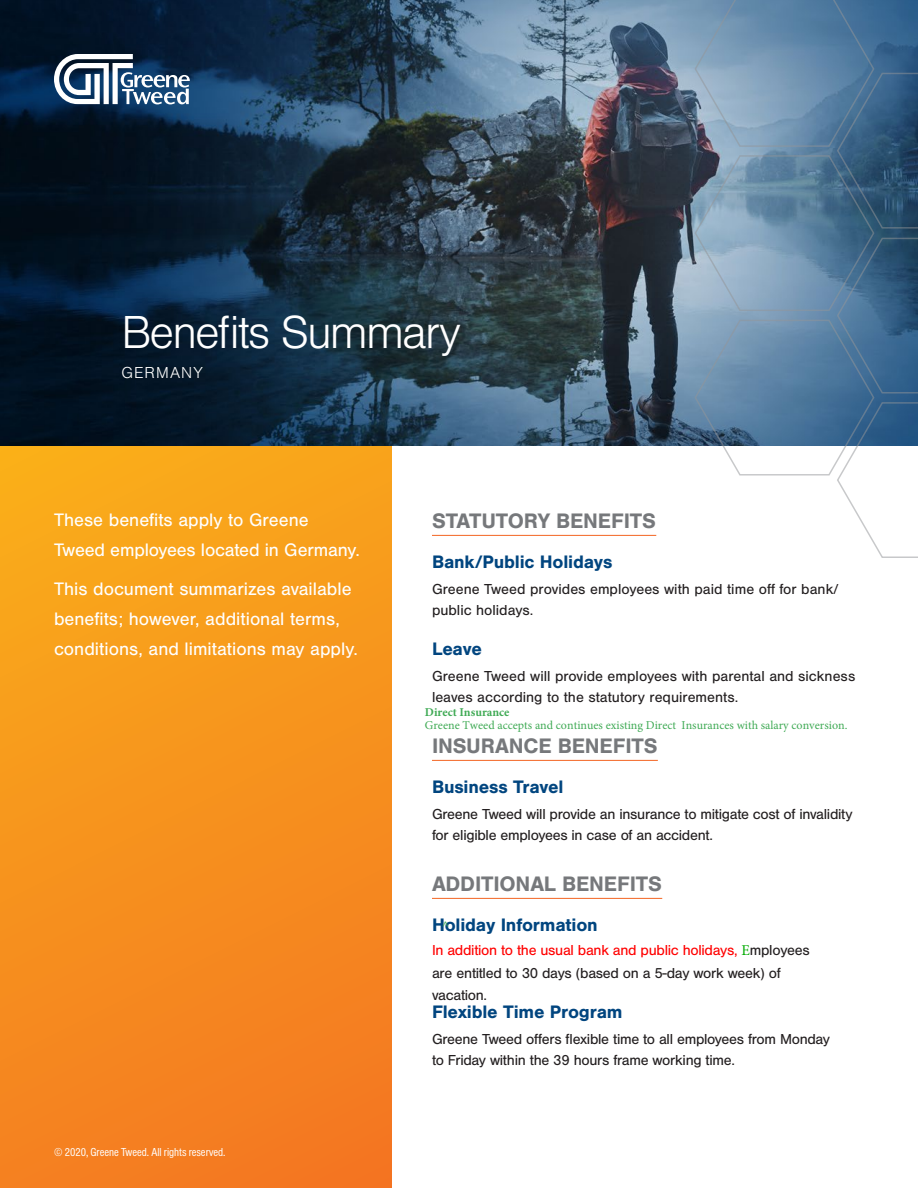
<style>
.page{position:relative;width:918px;height:1188px;background:#fff}
.page>*{position:absolute;margin:0;border:0;box-sizing:border-box;transform-origin:0 0}
.t1{font:300 48px "Nimbus San";letter-spacing:-.04em;color:#fff}
.Benefit_head{font:700 21.75px "Nimbus San";letter-spacing:-.01em;color:#76787b}
.t2{font:18.75px/30px "Nimbus San";color:#fff}
.Subheads{font:700 18.75px "Nimbus San";letter-spacing:-.01em;color:#01457f}
.body_text{font:700 18.75px "Nimbus San";letter-spacing:-.01em;color:#01457f}
.t3{font:300 16.5px "Nimbus San";letter-spacing:.06em;color:#fff}
.body_text-2{font:15px/21px "Nimbus San";letter-spacing:-.02em;color:#231f20}
.body_text-3{font:15px/21px "Nimbus San";color:#231f20}
.t4{font:12px "Minion Pro";color:#40aa55}
.Disclaimer{font:12px "Nimbus San Con";color:#fff}
.t5{font:700 12px "Minion Pro";color:#40aa55}
.s1{color:#f00}
.s2{font-family:"Minion Pro";color:#0a0}
</style>
<div class="page">
<div style="left:0;top:446px;width:392px;height:742px;background:linear-gradient(to bottom,#f9aa1a,#f47a21)"></div>
<img style="left:0;top:0;width:694px;height:446px">
<svg style="left:54px;top:54px;width:136px;height:50px"></svg>
<svg style="left:694px;top:0;width:224px;height:558px"></svg>
<hr style="left:432px;top:535px;width:224px;height:1px;background:#f36421">
<hr style="left:432px;top:760px;width:226px;height:1px;background:#f36421">
<hr style="left:432px;top:898px;width:230px;height:1px;background:#f36421">
<p class="t1" style="left:122px;top:307px;width:341px">Benefits Summary</p>
<p class="t3" style="left:122px;top:364px;width:83px">GERMANY</p>
<p class="t2" style="left:54px;top:505px;width:307px">These benefits apply to Greene<br>Tweed employees located in Germany.</p>
<p class="t2" style="left:54px;top:574px;width:306px">This document summarizes available benefits; however, additional terms, conditions, and limitations may apply.</p>
<p class="Disclaimer" style="left:54px;top:1145px;width:173px">© 2020, Greene Tweed. All rights reserved.</p>
<p class="Benefit_head" style="left:432px;top:508px;width:226px">STATUTORY BENEFITS</p>
<p class="Subheads" style="left:432px;top:551px;width:182px">Bank/Public Holidays</p>
<p class="body_text-3" style="left:432px;top:578px;width:409px">Greene Tweed provides employees with paid time off for bank/ public holidays.</p>
<p class="Subheads" style="left:432px;top:638px;width:51px">Leave</p>
<p class="body_text-3" style="left:432px;top:665px;width:425px">Greene Tweed will provide employees with parental and sickness</p>
<p class="body_text-3" style="left:432px;top:686px;width:308px">leaves according to the statutory requirements.</p>
<p class="t5" style="left:425px;top:703px;width:86px">Direct Insurance</p>
<p class="t4" style="left:425px;top:717px;width:424px">Greene Tweed accepts and continues existing Direct Insurances with salary conversion.</p>
<p class="Benefit_head" style="left:432px;top:733px;width:227px">INSURANCE BENEFITS</p>
<p class="Subheads" style="left:432px;top:776px;width:133px">Business Travel</p>
<p class="body_text-2" style="left:432px;top:803px;width:422px">Greene Tweed will provide an insurance to mitigate cost of invalidity for eligible employees in case of an accident.</p>
<p class="Benefit_head" style="left:432px;top:871px;width:232px">ADDITIONAL BENEFITS</p>
<p class="body_text" style="left:432px;top:914px;width:167px">Holiday Information</p>
<p class="body_text-2" style="left:432px;top:939px;width:379px;line-height:22.6px"><span class="s1">In addition to the usual bank and public holidays,</span> <span class="s2">E</span>mployees are entitled to 30 days (based on a 5-day work week) of vacation.</p>
<p class="Subheads" style="left:432px;top:1001px;width:192px">Flexible Time Program</p>
<p class="body_text-2" style="left:432px;top:1028px;width:400px">Greene Tweed offers flexible time to all employees from Monday to Friday within the 39 hours frame working time.</p>
<p class="t5" style="left:442px;top:917px;width:8px">^</p>
</div>
